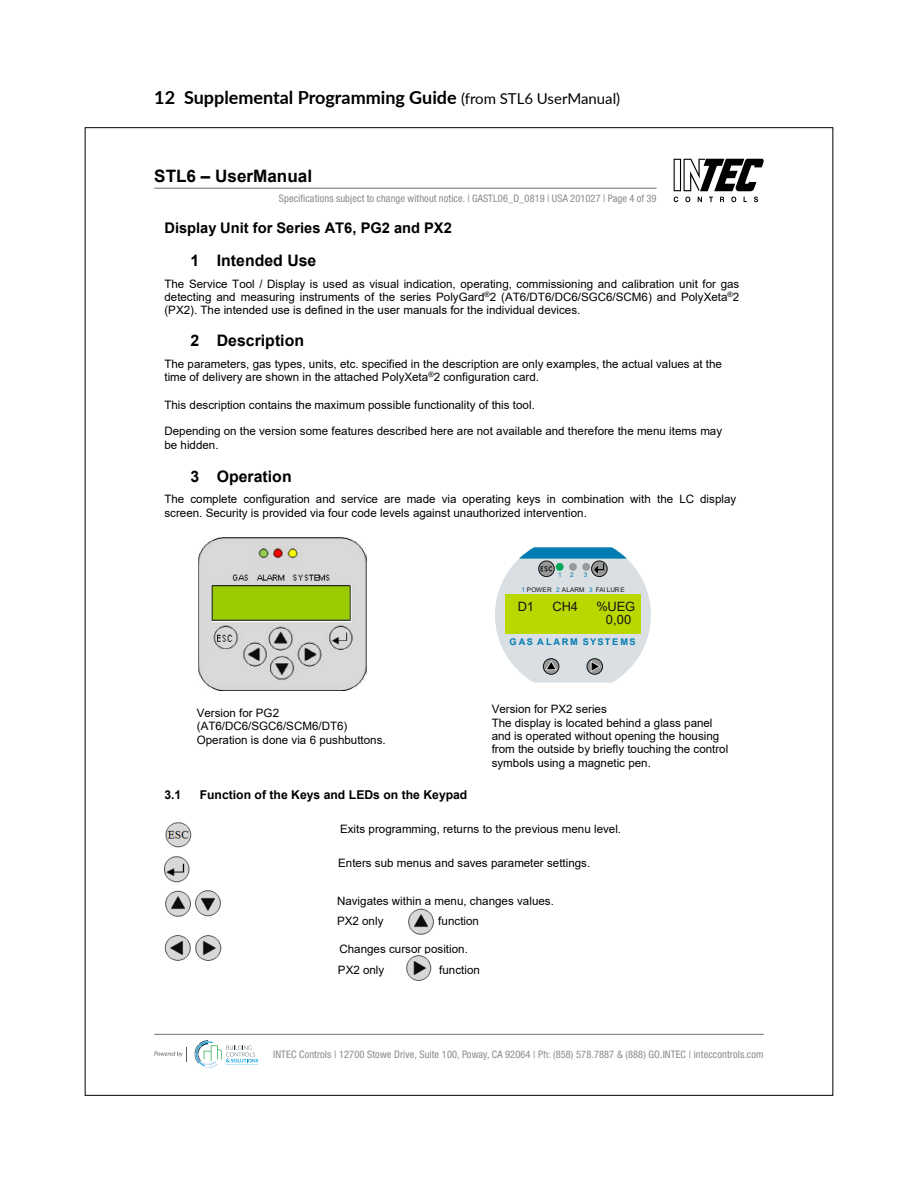
<style>
.page{position:relative;width:918px;height:1188px;background:#fff}
.page>*{position:absolute;margin:0;border:0;box-sizing:border-box;transform-origin:0 0}
.t1{font:700 18px "Lato";color:#000}
.t2{font:700 17.1px "Arial";color:#000}
.t3{font:700 15.9px "Arial";color:#000}
.t4{font:700 14.7px "Arial";color:#000}
.t5{font:12.9px/13.8px "Arial";letter-spacing:-.01em;color:#141515;text-align:center}
.t6{font:700 12.15px "Arial";color:#000}
.t7{font:11.55px/13.4px "Arial";color:#000}
.t8{font:condensed 10.35px "Helvetica Neue";letter-spacing:.01em;color:#8a8a8a}
.t9{font:700 9.15px "Arial";letter-spacing:.175em;color:#007cb3}
.t10{font:6.45px "Arial";letter-spacing:.04em;color:#141515}
.t11{font:6.45px "Arial";color:#007cb3}
.s1{font-weight:400;font-size:15px}
.s2{font-style:inherit}
.s3{color:#007cb3}
</style>
<div class="page">
<img style="left:199px;top:538px;width:168px;height:153px">
<img style="left:165px;top:857px;width:25px;height:26px">
<img style="left:165px;top:823px;width:26px;height:25px">
<img style="left:165px;top:891px;width:26px;height:25px">
<img style="left:195px;top:891px;width:26px;height:25px">
<img style="left:165px;top:935px;width:25px;height:26px">
<img style="left:195px;top:935px;width:26px;height:26px">
<svg style="left:495px;top:547px;width:156px;height:136px"></svg>
<img style="left:408px;top:908px;width:26px;height:26px">
<img style="left:406px;top:955px;width:26px;height:26px">
<svg style="left:674px;top:197px;width:4px;height:5px"></svg>
<svg style="left:685px;top:197px;width:5px;height:5px"></svg>
<svg style="left:698px;top:197px;width:4px;height:5px"></svg>
<svg style="left:709px;top:197px;width:4px;height:5px"></svg>
<svg style="left:720px;top:197px;width:4px;height:5px"></svg>
<svg style="left:731px;top:197px;width:5px;height:5px"></svg>
<svg style="left:754px;top:197px;width:4px;height:5px"></svg>
<svg style="left:674px;top:159px;width:90px;height:32px"></svg>
<hr style="left:154px;top:188px;width:503px;height:1px;background:#8a8a8a">
<hr style="left:154px;top:1034px;width:610px;height:1px;background:#8a8a8a">
<svg style="left:195px;top:1040px;width:63px;height:28px"></svg>
<svg style="left:154px;top:1047px;width:33px;height:14px"></svg>
<h1 class="t1" style="left:154px;top:84px;width:467px">12 Supplemental Programming Guide <span class="s1">(from STL6 UserManual)</span></h1>
<p class="t2" style="left:154px;top:164px;width:159px">STL6 – UserManual</p>
<p class="t8" style="left:279px;top:193px;width:379px">Specifications subject to change without notice. | GASTL06_D_0819 | USA 201027 | Page 4 of 39</p>
<p class="t4" style="left:164px;top:218px;width:289px">Display Unit for Series <span class="s2">AT6</span>, PG2 and PX2</p>
<p class="t3" style="left:190px;top:249px;width:128px">1 Intended Use</p>
<p class="t7" style="left:164px;top:277px;width:576px;text-align:justify">The Service Tool / Display is used as visual indication, operating, commissioning and calibration unit for gas detecting and measuring instruments of the series PolyGard<sup>®</sup>2 (AT6/DT6/DC6/SGC6/SCM6) and PolyXeta<sup>®</sup>2 (PX2). The intended use is defined in the user manuals for the individual devices.</p>
<p class="t3" style="left:190px;top:330px;width:115px">2 Description</p>
<p class="t7" style="left:164px;top:357px;width:559px">The parameters, gas types, units, etc. specified in the description are only examples, the actual values at the time of delivery are shown in the attached PolyXeta<sup>®</sup>2 configuration card.</p>
<p class="t7" style="left:164px;top:398px;width:372px">This description contains the maximum possible functionality of this tool.</p>
<p class="t7" style="left:164px;top:424px;width:559px">Depending on the version some features described here are not available and therefore the menu items may be hidden.</p>
<p class="t3" style="left:190px;top:465px;width:103px">3 Operation</p>
<p class="t7" style="left:164px;top:493px;width:573px">The complete configuration and service are made via operating keys in combination with the LC display screen. Security is provided via four code levels against unauthorized intervention.</p>
<p class="t11" style="left:558px;top:570px;width:5px">1</p>
<p class="t11" style="left:584px;top:570px;width:5px">3</p>
<p class="t11" style="left:570px;top:570px;width:5px">2</p>
<p class="t10" style="left:521px;top:586px;width:105px"><span class="s3">1</span> POWER <span class="s3">2</span> ALARM <span class="s3">3</span> FAILURE</p>
<p class="t5" style="left:518px;top:599px;width:18px">D1</p>
<p class="t5" style="left:553px;top:599px;width:27px">CH4</p>
<p class="t5" style="left:597px;top:599px;width:40px">%UEG<br>0,00</p>
<p class="t9" style="left:510px;top:635px;width:128px">GAS ALARM SYSTEMS</p>
<p class="t7" style="left:197px;top:706px;width:190px">Version for PG2 (AT6/DC6/SGC6/SCM6/DT6)<br>Operation is done via 6 pushbuttons.</p>
<p class="t7" style="left:492px;top:703px;width:238px">Version for PX2 series<br>The display is located behind a glass panel and is operated without opening the housing from the outside by briefly touching the control symbols using a magnetic pen.</p>
<p class="t6" style="left:164px;top:786px;width:18px">3.1</p>
<p class="t6" style="left:200px;top:786px;width:269px">Function of the Keys and LEDs on the Keypad</p>
<p class="t7" style="left:340px;top:822px;width:283px">Exits programming, returns to the previous menu level.</p>
<p class="t7" style="left:338px;top:856px;width:254px">Enters sub menus and saves parameter settings.</p>
<p class="t7" style="left:337px;top:890px;width:218px;line-height:20.7px">Navigates within a menu, changes values.<br>PX2 only</p>
<p class="t7" style="left:438px;top:915px;width:42px">function</p>
<p class="t7" style="left:338px;top:939px;width:132px;line-height:20.7px">Changes cursor position.<br>PX2 only</p>
<p class="t7" style="left:439px;top:963px;width:42px">function</p>
<p class="t8" style="left:273px;top:1049px;width:492px">INTEC Controls | 12700 Stowe Drive, Suite 100, Poway, CA 92064 | Ph: (858) 578.7887 &amp; (888) GO.INTEC | inteccontrols.com</p>
</div>
